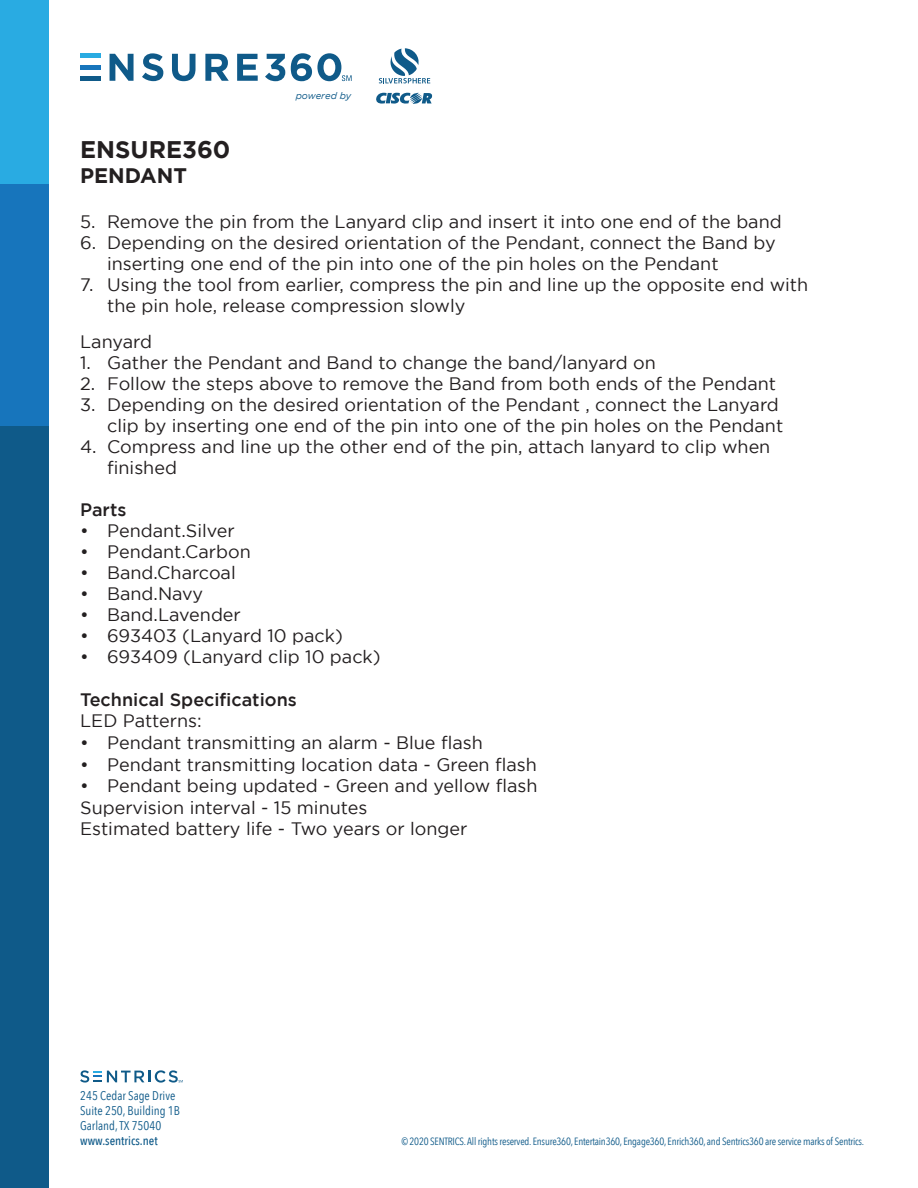
<style>
.page{position:relative;width:918px;height:1188px;background:#fff}
.page>*{position:absolute;margin:0;border:0;box-sizing:border-box;transform-origin:0 0}
.t1{font:700 24px "Gotham";color:#231f20}
.t2{font:700 21px "Gotham";color:#231f20}
.t3{font:18px/21px "Gotham";color:#231f20}
.t4{font:500 18px "Gotham";color:#231f20}
.t5{font:12.6px "Avenir Next Condensed";color:#0f5a89}
.t6{font:500 12.6px "Avenir Next Condensed";color:#0f5a89}
.t7{font:10.5px "Avenir Next Condensed";letter-spacing:-.02em;color:#0f5a89}
.t8{font:italic 9.45px "Gotham";letter-spacing:-.005em;color:#0f5a89}
</style>
<div class="page">
<div style="left:0;top:426px;width:48px;height:762px;background:#0f5a89"></div>
<div style="left:0;top:184px;width:48px;height:242px;background:#1775bc"></div>
<div style="left:0;top:0;width:48px;height:184px;background:#29abe2"></div>
<svg style="left:376px;top:92px;width:57px;height:12px"></svg>
<div style="left:80px;top:76px;width:21px;height:5px;background:#0f5a89"></div>
<hr style="left:80px;top:65px;width:21px;height:4px;background:#1775bc">
<hr style="left:80px;top:54px;width:21px;height:4px;background:#29abe2">
<svg style="left:110px;top:54px;width:24px;height:27px"></svg>
<svg style="left:142px;top:53px;width:21px;height:28px"></svg>
<svg style="left:172px;top:54px;width:24px;height:27px"></svg>
<svg style="left:205px;top:54px;width:24px;height:27px"></svg>
<svg style="left:237px;top:54px;width:21px;height:27px"></svg>
<svg style="left:265px;top:54px;width:20px;height:27px"></svg>
<svg style="left:291px;top:53px;width:61px;height:28px"></svg>
<svg style="left:379px;top:48px;width:51px;height:35px"></svg>
<svg style="left:80px;top:1070px;width:103px;height:13px"></svg>
<p class="t8" style="left:296px;top:90px;width:57px">powered by</p>
<p class="t1" style="left:80px;top:134px;width:152px">ENSURE360</p>
<p class="t2" style="left:80px;top:162px;width:108px">PENDANT</p>
<p class="t3" style="left:80px;top:211px;width:703px">5. Remove the pin from the Lanyard clip and insert it into one end of the band</p>
<p class="t3" style="left:107px;top:232px;width:670px;text-indent:-27px">6. Depending on the desired orientation of the Pendant, connect the Band by inserting one end of the pin into one of the pin holes on the Pendant</p>
<p class="t3" style="left:107px;top:274px;width:703px;text-indent:-27px">7. Using the tool from earlier, compress the pin and line up the opposite end with the pin hole, release compression slowly</p>
<p class="t3" style="left:80px;top:331px;width:73px">Lanyard</p>
<p class="t3" style="left:80px;top:352px;width:577px">1. Gather the Pendant and Band to change the band/lanyard on</p>
<p class="t3" style="left:80px;top:373px;width:698px">2. Follow the steps above to remove the Band from both ends of the Pendant</p>
<p class="t3" style="left:80px;top:394px;width:705px;text-align:right">3. Depending on the desired orientation of the Pendant , connect the Lanyard clip by inserting one end of the pin into one of the pin holes on the Pendant</p>
<p class="t3" style="left:107px;top:436px;width:665px;text-indent:-27px">4. Compress and line up the other end of the pin, attach lanyard to clip when finished</p>
<p class="t4" style="left:80px;top:498px;width:48px">Parts</p>
<p class="t3" style="left:80px;top:520px;width:156px">• Pendant.Silver</p>
<p class="t3" style="left:80px;top:541px;width:172px">• Pendant.Carbon</p>
<p class="t3" style="left:80px;top:562px;width:157px">• Band.Charcoal</p>
<p class="t3" style="left:80px;top:583px;width:125px">• Band.Navy</p>
<p class="t3" style="left:80px;top:604px;width:162px">• Band.Lavender</p>
<p class="t3" style="left:80px;top:625px;width:264px">• 693403 (Lanyard 10 pack)</p>
<p class="t3" style="left:80px;top:646px;width:302px">• 693409 (Lanyard clip 10 pack)</p>
<p class="t4" style="left:80px;top:688px;width:218px">Technical Specifications</p>
<p class="t3" style="left:80px;top:710px;width:123px">LED Patterns:</p>
<p class="t3" style="left:80px;top:732px;width:404px">• Pendant transmitting an alarm - Blue flash</p>
<p class="t3" style="left:80px;top:753px;width:458px">• Pendant transmitting location data - Green flash</p>
<p class="t3" style="left:80px;top:775px;width:459px">• Pendant being updated - Green and yellow flash</p>
<p class="t3" style="left:80px;top:797px;width:289px">Supervision interval - 15 minutes</p>
<p class="t3" style="left:80px;top:818px;width:389px">Estimated battery life - Two years or longer</p>
<p class="t5" style="left:80px;top:1085px;width:97px">245 Cedar Sage Drive</p>
<p class="t5" style="left:80px;top:1100px;width:101px">Suite 250, Building 1B</p>
<p class="t5" style="left:80px;top:1115px;width:83px">Garland, TX 75040</p>
<p class="t6" style="left:80px;top:1133px;width:79px">www.sentrics.net</p>
<p class="t7" style="left:401px;top:1132px;width:464px">© 2020 SENTRICS. All rights reserved. Ensure360, Entertain360, Engage360, Enrich360, and Sentrics360 are service marks of Sentrics.</p>
</div>
